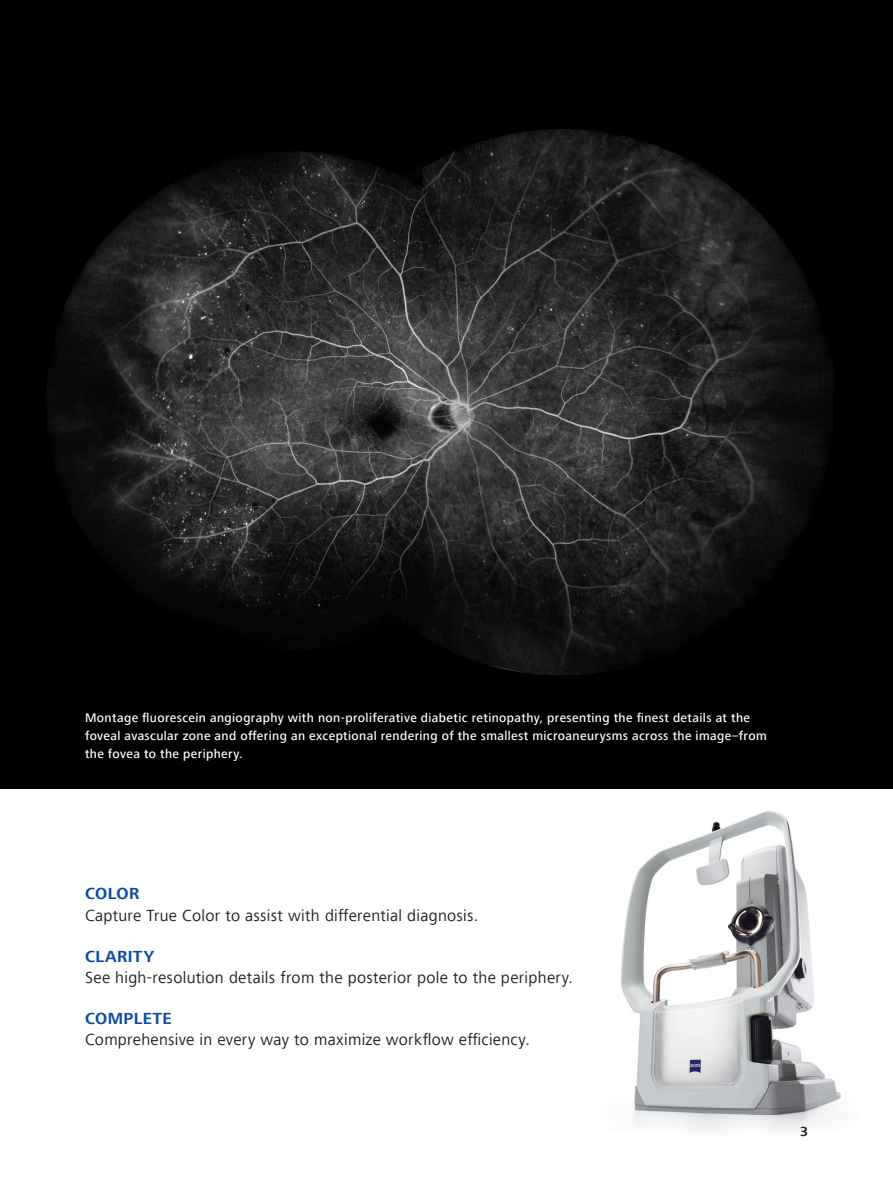
<style>
.page{position:relative;width:893px;height:1178px;background:#fff}
.page>*{position:absolute;margin:0;border:0;box-sizing:border-box;transform-origin:0 0}
.Copy_Headline_bold{font:16.5px/21.3px "ZEISS Frutiger Next W1 G";letter-spacing:.02em;color:#231f20}
.t1{font:700 13.5px "ZEISS Frutiger Next W1 G";color:#231f20}
.Photo_caption_white{font:500 12.75px "ZEISS Frutiger Next W1 G";letter-spacing:.03em;color:#fff}
.s1{font-weight:700;color:#0d4da1}
</style>
<div class="page">
<div style="left:0;top:0;width:893px;height:788px;background:#000"></div>
<img style="left:621px;top:811px;width:220px;height:321px">
<img style="left:46px;top:130px;width:788px;height:544px">
<p class="Photo_caption_white" style="left:85px;top:710px;width:666px">Montage fluorescein angiography with non-proliferative diabetic retinopathy, presenting the finest details at the</p>
<p class="Photo_caption_white" style="left:85px;top:728px;width:683px">foveal avascular zone and offering an exceptional rendering of the smallest microaneurysms across the image–from</p>
<p class="Photo_caption_white" style="left:85px;top:746px;width:159px">the fovea to the periphery.</p>
<p class="Copy_Headline_bold" style="left:85px;top:884px;width:395px"><span class="s1">COLOR<br></span>Capture True Color to assist with differential diagnosis.</p>
<p class="Copy_Headline_bold" style="left:85px;top:946px;width:489px"><span class="s1">CLARITY<br></span>See high-resolution details from the posterior pole to the periphery.</p>
<p class="Copy_Headline_bold" style="left:85px;top:1008px;width:446px"><span class="s1">COMPLETE<br></span>Comprehensive in every way to maximize workflow efficiency.</p>
<p class="t1" style="left:800px;top:1124px;width:9px">3</p>
</div>
